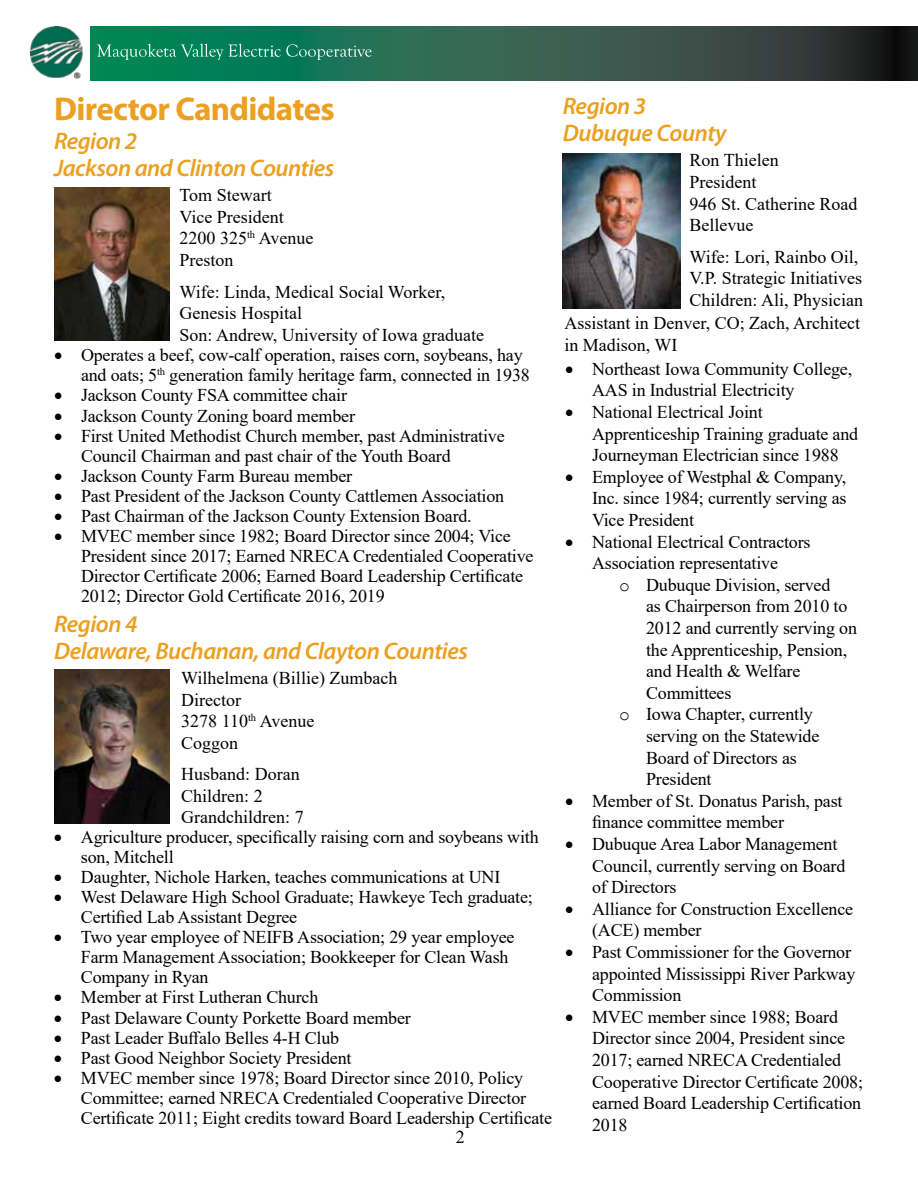
<style>
.page{position:relative;width:918px;height:1188px;background:#fff}
.page>*{position:absolute;margin:0;border:0;box-sizing:border-box;transform-origin:0 0}
.t1{font:700 33px "Myriad Pro";letter-spacing:-.02em;color:#eca021}
.t2{font:italic 600 24px/27px "Myriad Pro";letter-spacing:-.02em;color:#eca021}
.t3{font:18px/21.6px "Times New Roman";letter-spacing:-.01em;color:#000}
.s1{font-family:"Courier New"}
</style>
<div class="page">
<svg style="left:90px;top:26px;width:805px;height:54px;background:#275d4b"></svg>
<svg style="left:97px;top:44px;width:275px;height:16px;background:#2c906f"></svg>
<div style="left:895px;top:26px;width:23px;height:54px;background:#111112"></div>
<img style="left:31px;top:26px;width:52px;height:53px">
<img style="left:54px;top:187px;width:116px;height:154px">
<img style="left:563px;top:154px;width:117px;height:155px">
<img style="left:54px;top:670px;width:116px;height:153px">
<h1 class="t1" style="left:54px;top:88px;width:282px">Director Candidates</h1>
<h2 class="t2" style="left:54px;top:127px;width:282px">Region 2<br>Jackson and Clinton Counties</h2>
<p class="t3" style="left:180px;top:184px;width:135px">Tom Stewart<br>Vice President<br>2200 325<sup>th</sup> Avenue<br>Preston</p>
<p class="t3" style="left:180px;top:280px;width:306px">Wife: Linda, Medical Social Worker,<br>Genesis Hospital<br>Son: Andrew, University of Iowa graduate</p>
<p class="t3" style="left:81px;top:345px;width:450px;line-height:20.1px;text-indent:-27px">• Operates a beef, cow-calf operation, raises corn, soybeans, hay and oats; 5<sup>th</sup> generation family heritage farm, connected in 1938</p>
<p class="t3" style="left:54px;top:384px;width:295px">• Jackson County FSA committee chair</p>
<p class="t3" style="left:54px;top:404px;width:303px">• Jackson County Zoning board member</p>
<p class="t3" style="left:81px;top:425px;width:425px;line-height:20.1px;text-indent:-27px">• First United Methodist Church member, past Administrative<br>Council Chairman and past chair of the Youth Board</p>
<p class="t3" style="left:54px;top:464px;width:300px">• Jackson County Farm Bureau member</p>
<p class="t3" style="left:54px;top:485px;width:452px">• Past President of the Jackson County Cattlemen Association</p>
<p class="t3" style="left:54px;top:505px;width:419px">• Past Chairman of the Jackson County Extension Board.</p>
<p class="t3" style="left:81px;top:526px;width:454px;line-height:20.1px;text-indent:-27px">• MVEC member since 1982; Board Director since 2004; Vice President since 2017; Earned NRECA Credentialed Cooperative Director Certificate 2006; Earned Board Leadership Certificate 2012; Director Gold Certificate 2016, 2019</p>
<h2 class="t2" style="left:54px;top:609px;width:415px">Region 4<br>Delaware, Buchanan, and Clayton Counties</h2>
<p class="t3" style="left:181px;top:667px;width:218px">Wilhelmena (Billie) Zumbach<br>Director<br>3278 110<sup>th</sup> Avenue<br>Coggon</p>
<p class="t3" style="left:181px;top:763px;width:124px">Husband: Doran<br>Children: 2<br>Grandchildren: 7</p>
<p class="t3" style="left:81px;top:826px;width:459px;line-height:20.1px;text-indent:-27px">• Agriculture producer, specifically raising corn and soybeans with son, Mitchell</p>
<p class="t3" style="left:54px;top:865px;width:448px">• Daughter, Nichole Harken, teaches communications at UNI</p>
<p class="t3" style="left:81px;top:886px;width:454px;line-height:20.1px;text-indent:-27px">• West Delaware High School Graduate; Hawkeye Tech graduate;<br>Certified Lab Assistant Degree</p>
<p class="t3" style="left:81px;top:926px;width:435px;line-height:20.1px;text-indent:-27px">• Two year employee of NEIFB Association; 29 year employee<br>Farm Management Association; Bookkeeper for Clean Wash<br>Company in Ryan</p>
<p class="t3" style="left:54px;top:986px;width:266px">• Member at First Lutheran Church</p>
<p class="t3" style="left:54px;top:1006px;width:359px">• Past Delaware County Porkette Board member</p>
<p class="t3" style="left:54px;top:1026px;width:287px">• Past Leader Buffalo Belles 4-H Club</p>
<p class="t3" style="left:54px;top:1046px;width:299px">• Past Good Neighbor Society President</p>
<p class="t3" style="left:81px;top:1067px;width:473px;line-height:20.1px;text-indent:-27px">• MVEC member since 1978; Board Director since 2010, Policy<br>Committee; earned NRECA Credentialed Cooperative Director<br>Certificate 2011; Eight credits toward Board Leadership Certificate</p>
<p class="t3" style="left:456px;top:1125px;width:10px">2</p>
<h2 class="t2" style="left:563px;top:91px;width:165px">Region 3<br>Dubuque County</h2>
<p class="t3" style="left:690px;top:149px;width:169px">Ron Thielen<br>President<br>946 St. Catherine Road<br>Bellevue</p>
<p class="t3" style="left:690px;top:245px;width:175px">Wife: Lori, Rainbo Oil,<br>V.P. Strategic Initiatives<br>Children: Ali, Physician</p>
<p class="t3" style="left:564px;top:312px;width:297px">Assistant in Denver, CO; Zach, Architect in Madison, WI</p>
<p class="t3" style="left:592px;top:357px;width:262px;text-indent:-27px">• Northeast Iowa Community College,<br>AAS in Industrial Electricity</p>
<p class="t3" style="left:592px;top:401px;width:268px;text-indent:-27px">• National Electrical Joint<br>Apprenticeship Training graduate and<br>Journeyman Electrician since 1988</p>
<p class="t3" style="left:592px;top:465px;width:256px;text-align:justify;text-indent:-27px">• Employee of Westphal &amp; Company, Inc. since 1984; currently serving as Vice President</p>
<p class="t3" style="left:565px;top:530px;width:247px;text-align:center">• National Electrical Contractors<br>Association representative</p>
<p class="t3" style="left:619px;top:573px;width:213px"><span class="s1">o</span> Dubuque Division, served</p>
<p class="t3" style="left:646px;top:595px;width:203px">as Chairperson from 2010 to</p>
<p class="t3" style="left:646px;top:617px;width:212px">2012 and currently serving on</p>
<p class="t3" style="left:646px;top:638px;width:203px">the Apprenticeship, Pension,</p>
<p class="t3" style="left:646px;top:660px;width:156px">and Health &amp; Welfare</p>
<p class="t3" style="left:646px;top:681px;width:87px">Committees</p>
<p class="t3" style="left:619px;top:703px;width:195px"><span class="s1">o</span> Iowa Chapter, currently</p>
<p class="t3" style="left:646px;top:725px;width:175px">serving on the Statewide</p>
<p class="t3" style="left:646px;top:746px;width:152px">Board of Directors as</p>
<p class="t3" style="left:646px;top:768px;width:67px">President</p>
<p class="t3" style="left:592px;top:789px;width:252px;text-indent:-27px">• Member of St. Donatus Parish, past finance committee member</p>
<p class="t3" style="left:592px;top:833px;width:255px;text-indent:-27px">• Dubuque Area Labor Management<br>Council, currently serving on Board of Directors</p>
<p class="t3" style="left:592px;top:897px;width:263px;text-indent:-27px">• Alliance for Construction Excellence (ACE) member</p>
<p class="t3" style="left:592px;top:941px;width:265px;text-indent:-27px">• Past Commissioner for the Governor appointed Mississippi River Parkway<br>Commission</p>
<p class="t3" style="left:592px;top:1005px;width:272px;text-indent:-27px">• MVEC member since 1988; Board<br>Director since 2004, President since<br>2017; earned NRECA Credentialed<br>Cooperative Director Certificate 2008; earned Board Leadership Certification<br>2018</p>
</div>
